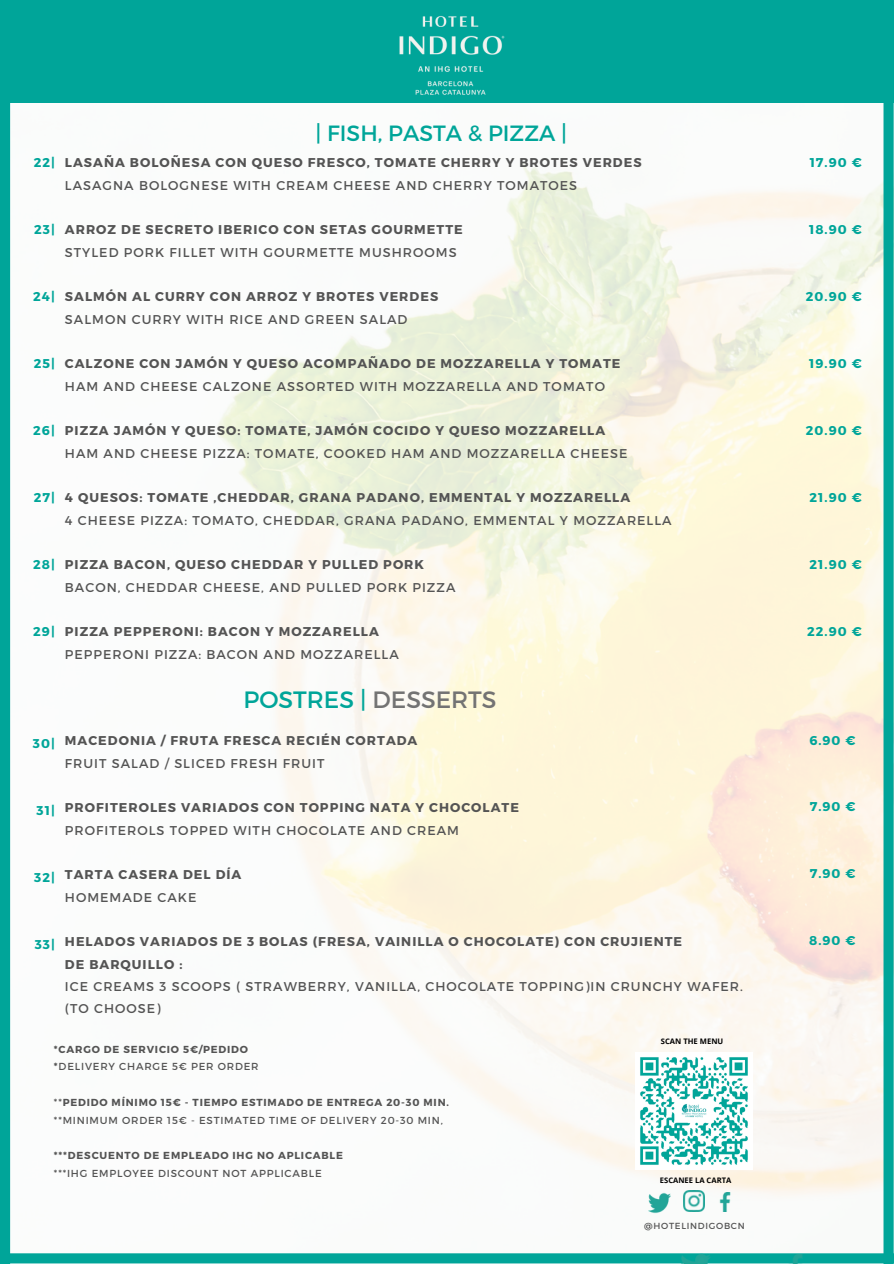
<style>
.page{position:relative;width:894px;height:1264px;background:#fff}
.page>*{position:absolute;margin:0;border:0;box-sizing:border-box;transform-origin:0 0}
.t1{font:23.55px "Montserrat";color:#00a599}
.t2{font:22.05px "Montserrat";color:#00a599}
.t3{font:700 12.75px/22.4px "Montserrat";letter-spacing:.08em;color:#545454}
.t4{font:12.75px/22.4px "Montserrat";letter-spacing:.08em;color:#545454}
.t5{font:700 12.75px "Montserrat";letter-spacing:.08em;color:#00a599}
.t6{font:700 10.2px "Montserrat";letter-spacing:.08em;color:#545454}
.t7{font:10.2px "Montserrat";letter-spacing:.08em;color:#545454}
.t8{font:8.85px "Montserrat";letter-spacing:.08em;color:#545454}
.t9{font:700 7.65px "Open Sans";color:#000}
.s1{font-weight:400}
.s2{font-weight:700}
.s3{color:#737373}
</style>
<div class="page">
<img style="left:10px;top:102px;width:873px;height:1151px">
<div style="left:0;top:0;width:893px;height:102px;background:#00a599"></div>
<div style="left:0;top:1253px;width:893px;height:10px;background:#00a599"></div>
<div style="left:0;top:1px;width:10px;height:1262px;background:#00a599"></div>
<div style="left:883px;top:5px;width:10px;height:1258px;background:#00a599"></div>
<img style="left:680px;top:1251px;width:30px;height:12px">
<img style="left:782px;top:1253px;width:26px;height:10px">
<img style="left:635px;top:1052px;width:117px;height:117px">
<img style="left:648px;top:1191px;width:22px;height:22px">
<img style="left:683px;top:1190px;width:21px;height:21px">
<img style="left:715px;top:1192px;width:19px;height:19px">
<img style="left:384px;top:16px;width:132px;height:93px">
<h3 class="t5" style="left:34px;top:154px;width:23px">22|</h3>
<h3 class="t5" style="left:34px;top:221px;width:22px">23|</h3>
<h3 class="t5" style="left:33px;top:288px;width:23px">24|</h3>
<h2 class="t5" style="left:34px;top:355px;width:23px">25|</h2>
<h2 class="t5" style="left:33px;top:422px;width:23px">26|</h2>
<h2 class="t5" style="left:34px;top:489px;width:23px">27|</h2>
<h2 class="t5" style="left:33px;top:556px;width:23px">28|</h2>
<h2 class="t5" style="left:33px;top:623px;width:23px">29|</h2>
<h2 class="t2" style="left:315px;top:118px;width:253px">| FISH, PASTA &amp; PIZZA |</h2>
<h2 class="t3" style="left:65px;top:151px;width:578px">LASAÑA BOLOÑESA CON QUESO FRESCO, TOMATE CHERRY Y BROTES VERDES<br><span class="s1">LASAGNA BOLOGNESE WITH CREAM CHEESE AND CHERRY TOMATOES</span></h2>
<h2 class="t3" style="left:65px;top:218px;width:399px">ARROZ DE SECRETO IBERICO CON SETAS GOURMETTE<br><span class="s1">STYLED PORK FILLET WITH GOURMETTE MUSHROOMS</span></h2>
<h2 class="t3" style="left:65px;top:285px;width:374px">SALMÓN AL CURRY CON ARROZ Y BROTES VERDES<br><span class="s1">SALMON CURRY WITH RICE AND GREEN SALAD</span></h2>
<h2 class="t3" style="left:65px;top:352px;width:557px">CALZONE CON JAMÓN Y QUESO ACOMPAÑADO DE MOZZARELLA Y TOMATE<br><span class="s1">HAM AND CHEESE CALZONE ASSORTED WITH MOZZARELLA AND TOMATO</span></h2>
<h3 class="t4" style="left:65px;top:419px;width:564px"><span class="s2">PIZZA JAMÓN Y QUESO: TOMATE, JAMÓN COCIDO Y QUESO MOZZARELLA<br></span>HAM AND CHEESE PIZZA: TOMATE, COOKED HAM AND MOZZARELLA CHEESE</h3>
<p class="t4" style="left:65px;top:486px;width:608px"><span class="s2">4 QUESOS: TOMATE ,CHEDDAR, GRANA PADANO, EMMENTAL Y MOZZARELLA<br></span>4 CHEESE PIZZA: TOMATO, CHEDDAR, GRANA PADANO, EMMENTAL Y MOZZARELLA</p>
<h3 class="t4" style="left:65px;top:553px;width:392px"><span class="s2">PIZZA BACON, QUESO CHEDDAR Y PULLED PORK<br></span>BACON, CHEDDAR CHEESE, AND PULLED PORK PIZZA</h3>
<h3 class="t4" style="left:65px;top:620px;width:335px"><span class="s2">PIZZA PEPPERONI: BACON Y MOZZARELLA<br></span>PEPPERONI PIZZA: BACON AND MOZZARELLA</h3>
<h3 class="t1" style="left:243px;top:684px;width:255px">POSTRES | <span class="s3">DESSERTS</span></h3>
<h2 class="t5" style="left:809px;top:154px;width:53px">17.90 €</h2>
<h2 class="t5" style="left:808px;top:221px;width:54px">18.90 €</h2>
<h2 class="t5" style="left:805px;top:288px;width:57px">20.90 €</h2>
<h2 class="t5" style="left:809px;top:355px;width:54px">19.90 €</h2>
<p class="t5" style="left:805px;top:422px;width:57px">20.90 €</p>
<p class="t5" style="left:809px;top:489px;width:54px">21.90 €</p>
<p class="t5" style="left:809px;top:556px;width:54px">21.90 €</p>
<h3 class="t5" style="left:807px;top:623px;width:56px">22.90 €</h3>
<h2 class="t5" style="left:33px;top:735px;width:23px">30|</h2>
<h2 class="t5" style="left:37px;top:802px;width:20px">31|</h2>
<h2 class="t5" style="left:34px;top:868px;width:22px">32|</h2>
<h1 class="t5" style="left:35px;top:935px;width:22px">33|</h1>
<p class="t3" style="left:65px;top:729px;width:354px">MACEDONIA / FRUTA FRESCA RECIÉN CORTADA<br><span class="s1">FRUIT SALAD / SLICED FRESH FRUIT</span></p>
<h1 class="t3" style="left:65px;top:796px;width:455px">PROFITEROLES VARIADOS CON TOPPING NATA Y CHOCOLATE<br><span class="s1">PROFITEROLS TOPPED WITH CHOCOLATE AND CREAM</span></h1>
<h2 class="t3" style="left:65px;top:862px;width:178px">TARTA CASERA DEL DÍA<br><span class="s1">HOMEMADE CAKE</span></h2>
<h2 class="t3" style="left:65px;top:929px;width:618px">HELADOS VARIADOS DE 3 BOLAS (FRESA, VAINILLA O CHOCOLATE) CON CRUJIENTE</h2>
<h2 class="t3" style="left:65px;top:952px;width:119px">DE BARQUILLO :</h2>
<h2 class="t4" style="left:65px;top:974px;width:679px">ICE CREAMS 3 SCOOPS ( STRAWBERRY, VANILLA, CHOCOLATE TOPPING)IN CRUNCHY WAFER.</h2>
<h2 class="t4" style="left:65px;top:996px;width:97px">(TO CHOOSE)</h2>
<p class="t5" style="left:809px;top:731px;width:48px">6.90 €</p>
<h4 class="t5" style="left:809px;top:798px;width:47px">7.90 €</h4>
<h4 class="t5" style="left:809px;top:865px;width:47px">7.90 €</h4>
<p class="t5" style="left:809px;top:932px;width:48px">8.90 €</p>
<p class="t6" style="left:54px;top:1042px;width:196px">*CARGO DE SERVICIO 5€/PEDIDO</p>
<h3 class="t7" style="left:54px;top:1060px;width:206px"><span class="s2">*</span>DELIVERY CHARGE 5€ PER ORDER</h3>
<p class="t6" style="left:54px;top:1095px;width:396px"><span class="s1">**</span>PEDIDO MÍNIMO 15€ - TIEMPO ESTIMADO DE ENTREGA 20-30 MIN.</p>
<p class="t7" style="left:54px;top:1113px;width:390px">**MINIMUM ORDER 15€ - ESTIMATED TIME OF DELIVERY 20-30 MIN,</p>
<h4 class="t6" style="left:54px;top:1149px;width:290px">***DESCUENTO DE EMPLEADO IHG NO APLICABLE</h4>
<p class="t7" style="left:54px;top:1166px;width:269px">***IHG EMPLOYEE DISCOUNT NOT APPLICABLE</p>
<p class="t9" style="left:660px;top:1036px;width:64px">SCAN THE MENU</p>
<p class="t9" style="left:659px;top:1174px;width:73px">ESCANEE LA CARTA</p>
<p class="t8" style="left:644px;top:1220px;width:102px">@HOTELINDIGOBCN</p>
</div>
